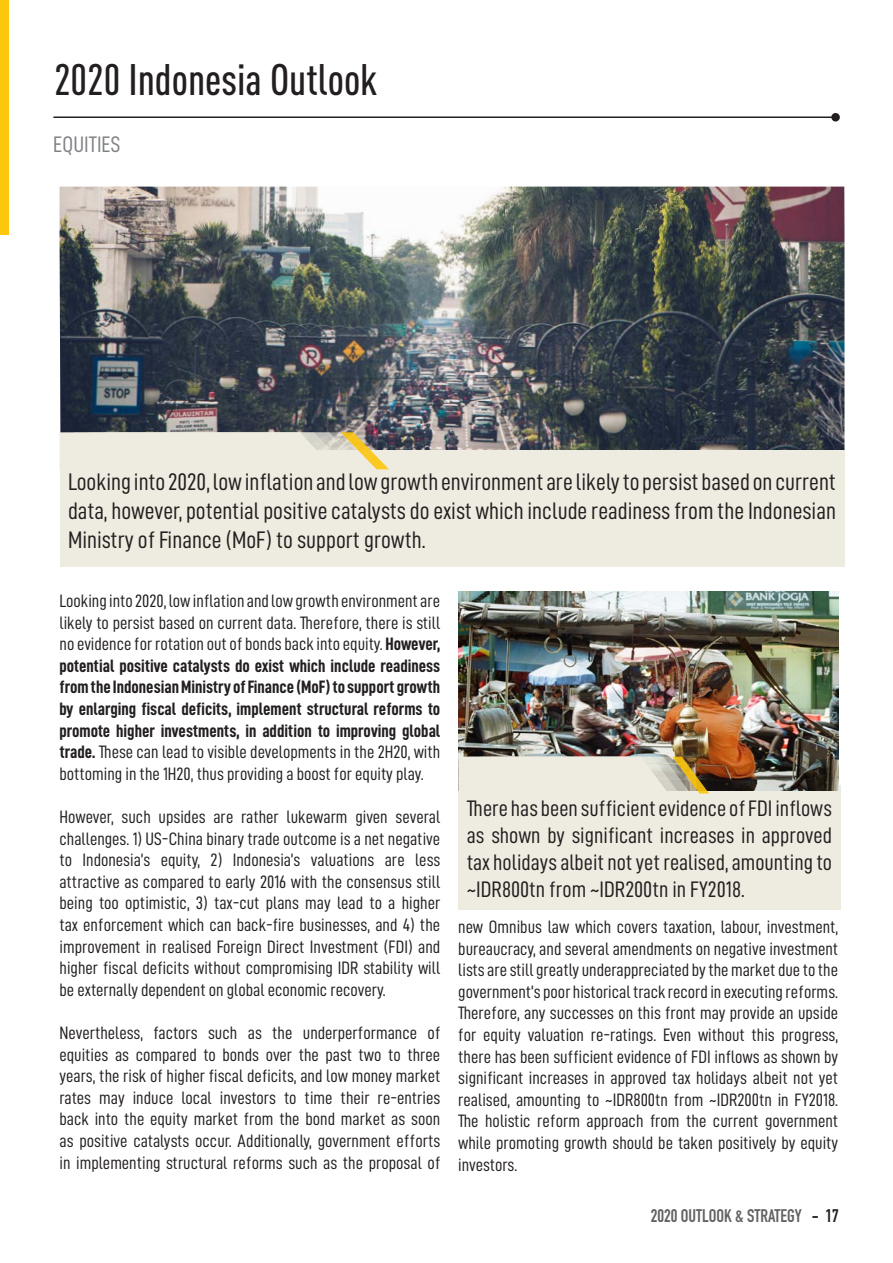
<style>
.page{position:relative;width:893px;height:1263px;background:#fff}
.page>*{position:absolute;margin:0;border:0;box-sizing:border-box;transform-origin:0 0}
.t1{font:500 43.5px "DIN Cond";color:#231f20}
.Body{font:24px/28.8px "D DIN Condensed";color:#231f20;text-align:justify}
.Body-2{font:22.5px/27px "D DIN Condensed";color:#231f20;text-align:justify}
.Sub_Titles{font:22.5px "D DIN Condensed";color:#808285}
.Body-3{font:18px/21.6px "D DIN Condensed";color:#231f20;text-align:justify}
.t2{font:700 18px "DIN Condensed";color:#616164}
.s1{font-family:"D DIN Condensed Bold"}
.s2{color:#231f20}
</style>
<div class="page">
<hr style="left:54px;top:116px;width:782px;height:2px;background:#231f20">
<div style="left:831px;top:113px;width:9px;height:9px;background:#231f20;border-radius:50%"></div>
<div style="left:0;top:0;width:8px;height:234px;background:#fdc70d"></div>
<img style="left:60px;top:187px;width:784px;height:264px">
<div style="left:60px;top:451px;width:784px;height:116px;background:#eeece0"></div>
<div style="left:458px;top:785px;width:382px;height:124px;background:#eeece0"></div>
<img style="left:458px;top:592px;width:381px;height:199px">
<svg style="left:60px;top:432px;width:329px;height:37px"></svg>
<svg style="left:458px;top:757px;width:251px;height:37px"></svg>
<p class="t1" style="left:54px;top:54px;width:325px">2020 Indonesia Outlook</p>
<p class="Sub_Titles" style="left:53px;top:132px;width:69px">EQUITIES</p>
<p class="Body" style="left:68px;top:467px;width:769px">Looking into 2020, low inflation and low growth environment are likely to persist based on current data, however, potential positive catalysts do exist which include readiness from the Indonesian Ministry of Finance (MoF) to support growth.</p>
<p class="Body-3" style="left:60px;top:590px;width:382px">Looking into 2020, low inflation and low growth environment are likely to persist based on current data. Therefore, there is still no evidence for rotation out of bonds back into equity. <span class="s1">However, potential positive catalysts do exist which include readiness from the Indonesian Ministry of Finance (MoF) to support growth by enlarging fiscal deficits, implement structural reforms to promote higher investments, in addition to improving global trade.</span> These can lead to visible developments in the 2H20, with bottoming in the 1H20, thus providing a boost for equity play.</p>
<p class="Body-3" style="left:60px;top:806px;width:382px">However, such upsides are rather lukewarm given several challenges. 1) US-China binary trade outcome is a net negative to Indonesia’s equity, 2) Indonesia’s valuations are less attractive as compared to early 2016 with the consensus still being too optimistic, 3) tax-cut plans may lead to a higher tax enforcement which can back-fire businesses, and 4) the improvement in realised Foreign Direct Investment (FDI) and higher fiscal deficits without compromising IDR stability will be externally dependent on global economic recovery.</p>
<p class="Body-3" style="left:60px;top:1022px;width:382px">Nevertheless, factors such as the underperformance of equities as compared to bonds over the past two to three years, the risk of higher fiscal deficits, and low money market rates may induce local investors to time their re-entries back into the equity market from the bond market as soon as positive catalysts occur. Additionally, government efforts in implementing structural reforms such as the proposal of</p>
<p class="Body-2" style="left:467px;top:794px;width:367px">There has been sufficient evidence of FDI inflows as shown by significant increases in approved tax holidays albeit not yet realised, amounting to ~IDR800tn from ~IDR200tn in FY2018.</p>
<p class="Body-3" style="left:458px;top:916px;width:381px">new Omnibus law which covers taxation, labour, investment, bureaucracy, and several amendments on negative investment lists are still greatly underappreciated by the market due to the government’s poor historical track record in executing reforms.<br>Therefore, any successes on this front may provide an upside for equity valuation re-ratings. Even without this progress, there has been sufficient evidence of FDI inflows as shown by significant increases in approved tax holidays albeit not yet realised, amounting to ~IDR800tn from ~IDR200tn in FY2018.<br>The holistic reform approach from the current government while promoting growth should be taken positively by equity investors.</p>
<p class="t2" style="left:651px;top:1203px;width:190px">2020 OUTLOOK &amp; STRATEGY <span class="s2">- 17</span></p>
</div>
